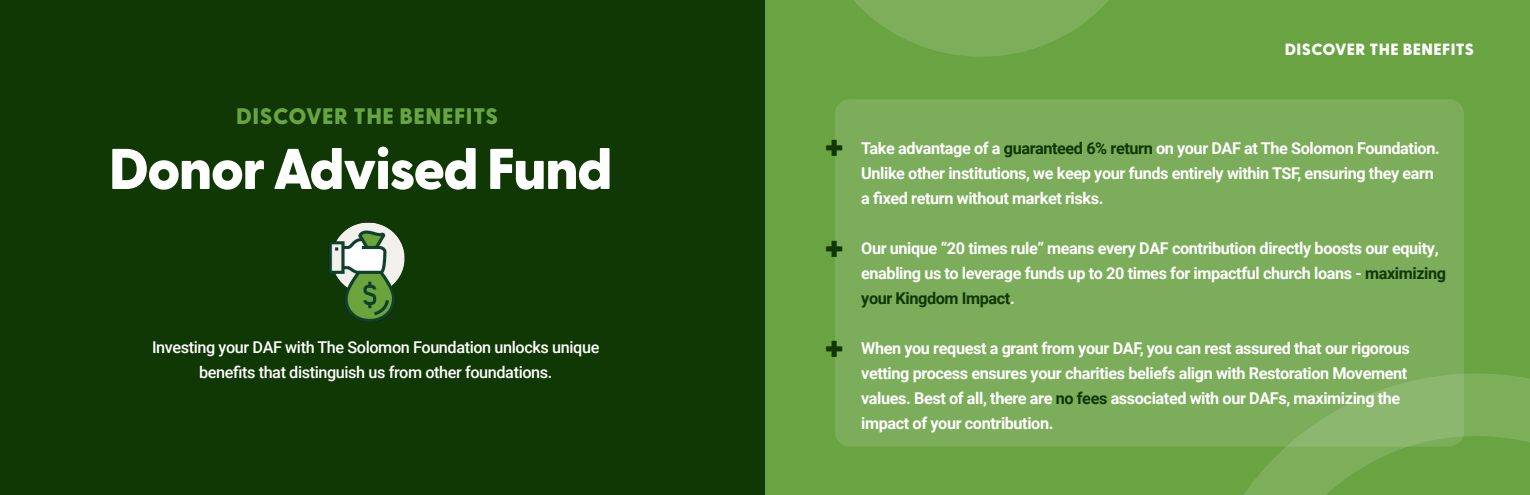
<style>
.page{position:relative;width:1530px;height:495px;background:#fff}
.page>*{position:absolute;margin:0;border:0;box-sizing:border-box;transform-origin:0 0}
.t1{font:800 57.25px "Greycliff CF";letter-spacing:-.025em;color:#fff}
.t2{font:800 42.5px "Greycliff CF";color:#0f3805}
.t3{font:800 22.5px "Greycliff CF";letter-spacing:.025em;color:#6aa442}
.t4{font:700 16.25px/25px "Roboto";letter-spacing:-.025em;color:#fff}
.t5{font:500 16.25px "Roboto";letter-spacing:-.025em;color:#fff}
.t6{font:800 16.25px "Greycliff CF";letter-spacing:.025em;color:#fff}
.s1{color:#6aa442}
.s2{color:#0f3805}
</style>
<div class="page">
<div style="left:766px;top:0;width:764px;height:495px;background:#6aa442"></div>
<div style="left:835px;top:99px;width:629px;height:348px;background:#7cad5a;border-radius:15px"></div>
<div style="left:0;top:0;width:765px;height:495px;background:#0f3805"></div>
<img style="left:329px;top:222px;width:76px;height:100px">
<svg style="left:1244px;top:373px;width:286px;height:122px"></svg>
<svg style="left:854px;top:0;width:255px;height:57px"></svg>
<p class="t3" style="left:236px;top:99px;width:263px">DISCOVER THE BENEFITS</p>
<p class="t1" style="left:109px;top:125px;width:505px">Donor Advised Fund</p>
<p class="t5" style="left:152px;top:336px;width:449px">Investing your DAF with The Solomon Foundation unlocks unique</p>
<p class="t5" style="left:199px;top:361px;width:355px">benefits that distinguish us from other foundations.</p>
<p class="t6" style="left:1285px;top:37px;width:200px">DISCOVER THE BENEFITS<span class="s1">S</span></p>
<p class="t2" style="left:823px;top:112px;width:23px">+</p>
<p class="t2" style="left:823px;top:214px;width:23px">+</p>
<p class="t2" style="left:823px;top:313px;width:23px">+</p>
<p class="t4" style="left:861px;top:135px;width:580px">Take advantage of a <span class="s2">guaranteed 6% return</span> on your DAF at The Solomon Foundation.<br>Unlike other institutions, we keep your funds entirely within TSF, ensuring they earn a fixed return without market risks.</p>
<p class="t4" style="left:861px;top:235px;width:579px">Our unique “20 times rule” means every DAF contribution directly boosts our equity,</p>
<p class="t4" style="left:861px;top:260px;width:586px">enabling us to leverage funds up to 20 times for impactful church loans - <span class="s2">maximizing your Kingdom Impact</span>.</p>
<p class="t4" style="left:861px;top:335px;width:550px">When you request a grant from your DAF, you can rest assured that our rigorous vetting process ensures your charities beliefs align with Restoration Movement values. Best of all, there are <span class="s2">no fees</span> associated with our DAFs, maximizing the impact of your contribution.</p>
</div>
